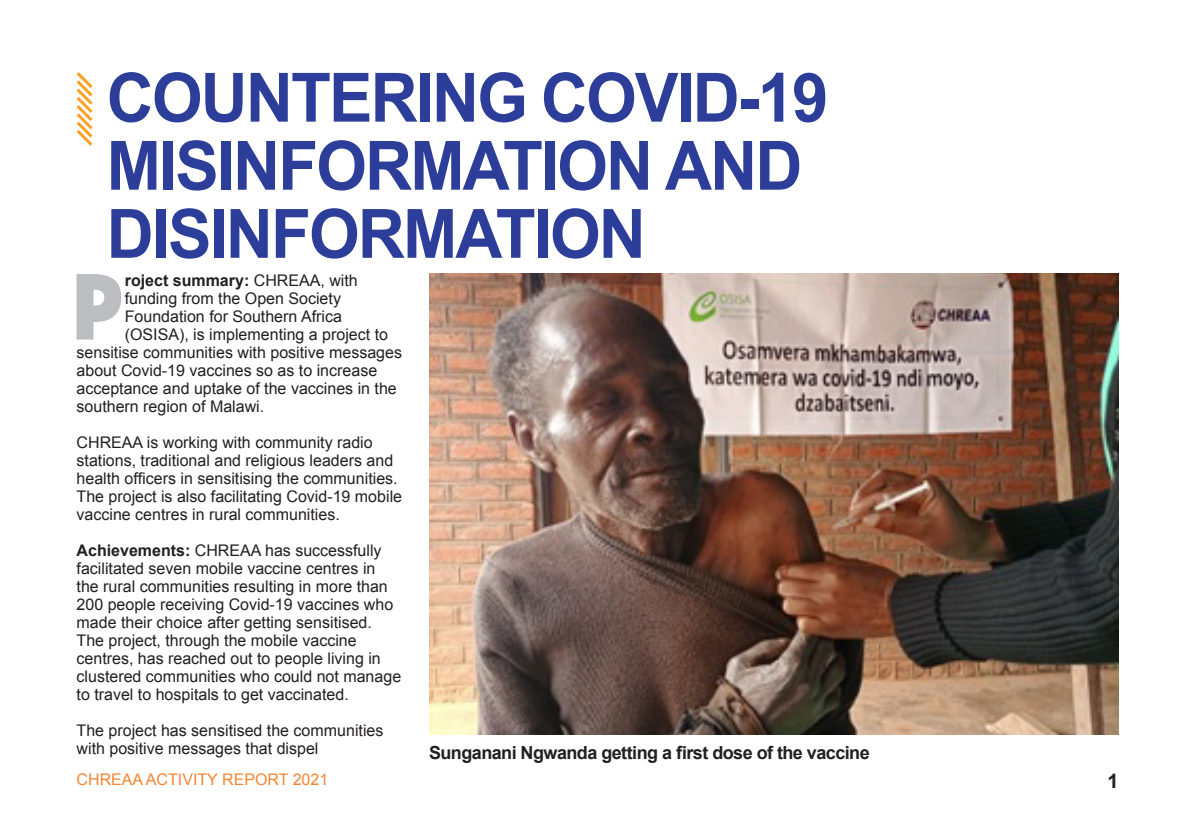
<style>
.page{position:relative;width:1191px;height:840px;background:#fff}
.page>*{position:absolute;margin:0;border:0;box-sizing:border-box;transform-origin:0 0}
.t1{font:91.6px "Geometric 231 BT Heavy C";color:#bcbdc0}
.t2{font:700 68px/68px "Arial";letter-spacing:-.03em;color:#2c3e99;scale:.96 1}
.t3{font:700 20px "Arial";color:#231f20}
.t4{font:700 18px "Arial";letter-spacing:-.03em;color:#231f20}
.t5{font:16px/18px "Arial";color:#231f20}
.t6{font:700 16px "Arial";color:#231f20}
.t7{font:16px "Arial";color:#f58634}
.s1{font-weight:400}
.s2{font-weight:700}
</style>
<div class="page">
<svg style="left:76px;top:72px;width:17px;height:74px"></svg>
<img style="left:429px;top:274px;width:690px;height:459px">
<p class="t2" style="left:107px;top:66px;width:753px">COUNTERING COVID-19<br>MISINFORMATION AND<br>DISINFORMATION</p>
<p class="t1" style="left:71px;top:251px;width:55px">P</p>
<p class="t6" style="left:125px;top:269px;width:234px">roject summary: <span class="s1">CHREAA, with</span></p>
<p class="t5" style="left:125px;top:289px;width:218px">funding from the Open Society</p>
<p class="t5" style="left:125px;top:307px;width:219px">Foundation for Southern Africa</p>
<p class="t5" style="left:125px;top:325px;width:265px">(OSISA), is implementing a project to</p>
<p class="t5" style="left:77px;top:343px;width:327px">sensitise communities with positive messages</p>
<p class="t5" style="left:77px;top:361px;width:302px">about Covid-19 vaccines so as to increase</p>
<p class="t5" style="left:77px;top:379px;width:322px">acceptance and uptake of the vaccines in the</p>
<p class="t5" style="left:77px;top:397px;width:189px">southern region of Malawi.</p>
<p class="t5" style="left:77px;top:433px;width:327px">CHREAA is working with community radio stations, traditional and religious leaders and health officers in sensitising the communities.<br>The project is also facilitating Covid-19 mobile vaccine centres in rural communities.</p>
<p class="t5" style="left:77px;top:541px;width:318px"><span class="s2">Achievements:</span> CHREAA has successfully facilitated seven mobile vaccine centres in the rural communities resulting in more than 200 people receiving Covid-19 vaccines who made their choice after getting sensitised.</p>
<p class="t5" style="left:77px;top:631px;width:326px">The project, through the mobile vaccine centres, has reached out to people living in clustered communities who could not manage to travel to hospitals to get vaccinated.</p>
<p class="t5" style="left:77px;top:721px;width:308px">The project has sensitised the communities with positive messages that dispel</p>
<p class="t7" style="left:77px;top:768px;width:253px">CHREAA ACTIVITY REPORT 2021</p>
<p class="t4" style="left:429px;top:739px;width:442px">Sunganani Ngwanda getting a first dose of the vaccine</p>
<p class="t3" style="left:1107px;top:767px;width:13px">1</p>
</div>
